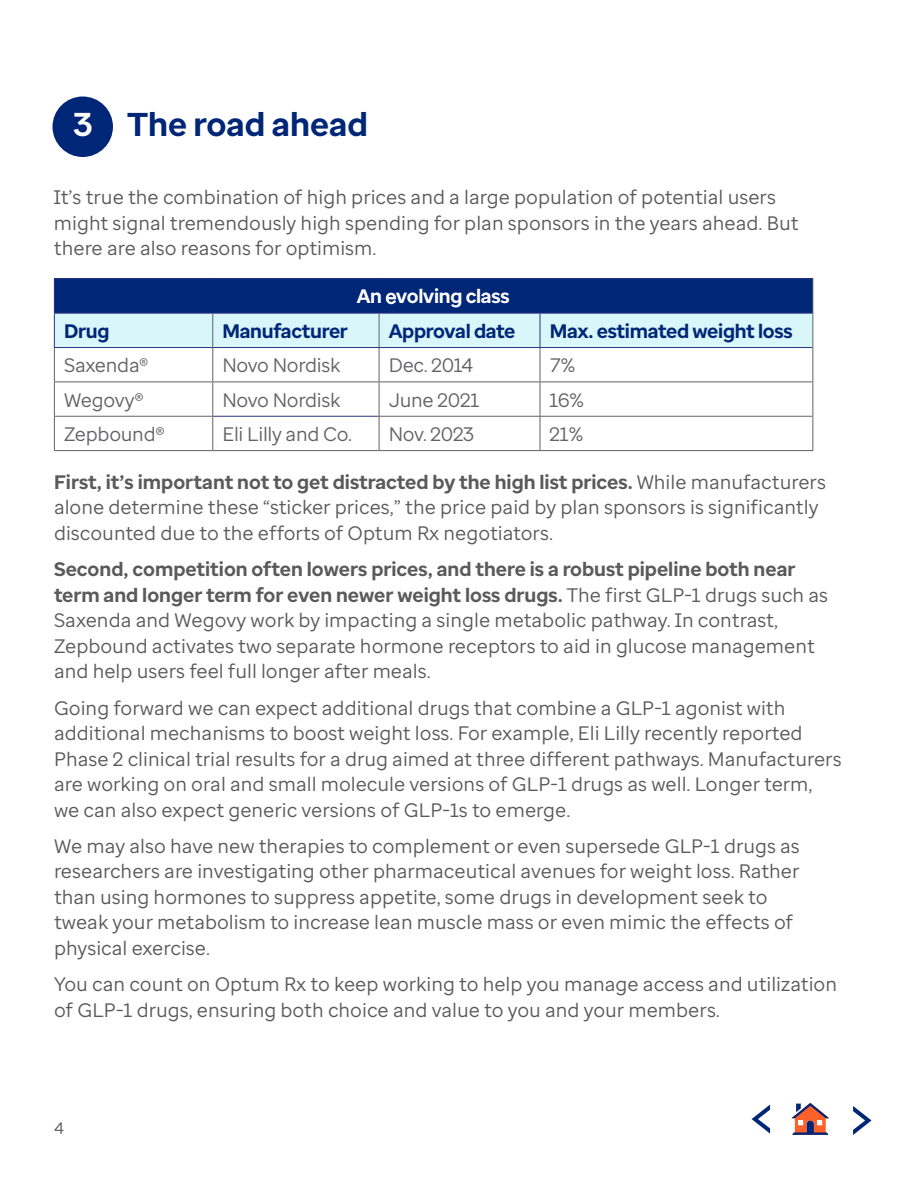
<style>
.page{position:relative;width:918px;height:1188px;background:#fff}
.page>*{position:absolute;margin:0;border:0;box-sizing:border-box;transform-origin:0 0}
.t1{font:54px "Optum Sans";color:#002677}
.t2{font:700 33px "Optum Sans";color:#002677}
.t3{font:19.5px/25.5px "Optum Sans";color:#5a5a5a}
.t4{font:19.5px "Optum Sans";letter-spacing:-.015em;color:#636366}
.t5{font:700 19.5px "Optum Sans";letter-spacing:-.015em;color:#002677}
.t6{font:700 19.5px "Optum Sans";letter-spacing:-.015em;color:#fff}
.t7{font:16.5px "Optum Sans";color:#5a5a5a}
.s1{color:#fff}
.s2{font-weight:400}
.s3{font-weight:700}
</style>
<div class="page">
<div style="left:52px;top:97px;width:61px;height:60px;background:#002677;border-radius:50%"></div>
<svg style="left:791px;top:1103px;width:38px;height:32px"></svg>
<div style="left:54px;top:279px;width:759px;height:34px;background:#002677"></div>
<svg style="left:55px;top:314px;width:757px;height:136px"></svg>
<hr style="left:212px;top:314px;width:1px;height:33px;background:#636366">
<hr style="left:379px;top:314px;width:1px;height:33px;background:#636366">
<hr style="left:812px;top:313px;width:1px;height:35px;background:#636366">
<hr style="left:812px;top:348px;width:1px;height:34px;background:#636366">
<hr style="left:54px;top:382px;width:159px;height:1px;background:#636366">
<hr style="left:213px;top:382px;width:166px;height:1px;background:#636366">
<hr style="left:379px;top:382px;width:161px;height:1px;background:#636366">
<hr style="left:379px;top:382px;width:1px;height:34px;background:#636366">
<hr style="left:540px;top:382px;width:273px;height:1px;background:#636366">
<hr style="left:540px;top:382px;width:1px;height:34px;background:#636366">
<hr style="left:812px;top:382px;width:1px;height:34px;background:#636366">
<hr style="left:54px;top:416px;width:159px;height:1px;background:#636366">
<hr style="left:379px;top:416px;width:161px;height:1px;background:#636366">
<hr style="left:379px;top:417px;width:1px;height:33px;background:#636366">
<hr style="left:540px;top:416px;width:273px;height:1px;background:#636366">
<hr style="left:540px;top:417px;width:1px;height:33px;background:#636366">
<hr style="left:812px;top:417px;width:1px;height:33px;background:#636366">
<hr style="left:213px;top:450px;width:166px;height:1px;background:#636366">
<hr style="left:540px;top:314px;width:1px;height:33px;background:#283582">
<hr style="left:379px;top:347px;width:161px;height:1px;background:#283582">
<hr style="left:540px;top:347px;width:272px;height:1px;background:#283582">
<hr style="left:213px;top:416px;width:166px;height:1px;background:#283582">
<hr style="left:54px;top:314px;width:1px;height:33px;background:#283582">
<hr style="left:54px;top:347px;width:159px;height:1px;background:#283582">
<hr style="left:54px;top:348px;width:1px;height:34px;background:#636366">
<hr style="left:54px;top:382px;width:1px;height:34px;background:#636366">
<hr style="left:54px;top:417px;width:1px;height:33px;background:#636366">
<hr style="left:54px;top:450px;width:159px;height:1px;background:#636366">
<hr style="left:213px;top:347px;width:166px;height:1px;background:#283582">
<hr style="left:212px;top:348px;width:1px;height:34px;background:#636366">
<hr style="left:379px;top:348px;width:1px;height:34px;background:#636366">
<hr style="left:540px;top:348px;width:1px;height:34px;background:#636366">
<hr style="left:212px;top:382px;width:1px;height:34px;background:#636366">
<hr style="left:212px;top:417px;width:1px;height:33px;background:#636366">
<hr style="left:379px;top:450px;width:161px;height:1px;background:#636366">
<hr style="left:540px;top:450px;width:273px;height:1px;background:#636366">
<hr style="left:54px;top:278px;width:159px;height:1px;background:#283582">
<hr style="left:54px;top:279px;width:1px;height:34px;background:#283582">
<hr style="left:213px;top:278px;width:166px;height:1px;background:#283582">
<hr style="left:379px;top:278px;width:161px;height:1px;background:#283582">
<hr style="left:540px;top:278px;width:273px;height:1px;background:#283582">
<hr style="left:54px;top:313px;width:159px;height:1px;background:#283582">
<hr style="left:213px;top:313px;width:166px;height:1px;background:#283582">
<hr style="left:379px;top:313px;width:161px;height:1px;background:#283582">
<hr style="left:540px;top:313px;width:272px;height:1px;background:#283582">
<hr style="left:812px;top:279px;width:1px;height:34px;background:#636366">
<h2 class="t2" style="left:74px;top:103px;width:296px"><span class="s1">3</span> The road ahead</h2>
<p class="t3" style="left:54px;top:185px;width:746px">It’s true the combination of high prices and a large population of potential users might signal tremendously high spending for plan sponsors in the years ahead. But there are also reasons for optimism.</p>
<p class="t6" style="left:357px;top:284px;width:155px">An <span class="s2">e</span>volving class</p>
<p class="t5" style="left:64px;top:318px;width:47px">Drug</p>
<p class="t5" style="left:222px;top:318px;width:127px">Manufacturer</p>
<p class="t5" style="left:389px;top:318px;width:128px">Approval date</p>
<p class="t5" style="left:550px;top:318px;width:245px">Max. estimated weight loss</p>
<p class="t4" style="left:64px;top:353px;width:86px">Saxenda®</p>
<p class="t4" style="left:222px;top:353px;width:120px">Novo Nordisk</p>
<p class="t4" style="left:389px;top:353px;width:86px">Dec. 2014</p>
<p class="t4" style="left:550px;top:353px;width:27px">7%</p>
<p class="t4" style="left:64px;top:387px;width:81px">Wegovy®</p>
<p class="t4" style="left:222px;top:387px;width:120px">Novo Nordisk</p>
<p class="t4" style="left:389px;top:387px;width:92px">June 2021</p>
<p class="t4" style="left:550px;top:387px;width:36px">16%</p>
<p class="t4" style="left:64px;top:421px;width:102px">Zepbound®</p>
<p class="t4" style="left:222px;top:421px;width:131px">Eli Lilly and Co.</p>
<p class="t4" style="left:389px;top:421px;width:87px">Nov. 2023</p>
<p class="t4" style="left:550px;top:421px;width:35px">21%</p>
<p class="t3" style="left:54px;top:469px;width:774px"><span class="s3">First, it’s important not to get distracted by the high list prices.</span> While manufacturers alone determine these “sticker prices,” the price paid by plan sponsors is significantly discounted due to the efforts of Optum Rx negotiators.</p>
<p class="t3" style="left:54px;top:556px;width:776px"><span class="s3">Second, competition often lowers prices, and there is a robust pipeline both near term and longer term for even newer weight loss drugs.</span> The first GLP-1 drugs such as Saxenda and Wegovy work by impacting a single metabolic pathway. In contrast, Zepbound activates two separate hormone receptors to aid in glucose management and help users feel full longer after meals.</p>
<p class="t3" style="left:54px;top:695px;width:789px">Going forward we can expect additional drugs that combine a GLP-1 agonist with additional mechanisms to boost weight loss. For example, Eli Lilly recently reported Phase 2 clinical trial results for a drug aimed at three different pathways. Manufacturers are working on oral and small molecule versions of GLP-1 drugs as well. Longer term, we can also expect generic versions of GLP-1s to emerge.</p>
<p class="t3" style="left:54px;top:833px;width:747px">We may also have new therapies to complement or even supersede GLP-1 drugs as researchers are investigating other pharmaceutical avenues for weight loss. Rather than using hormones to suppress appetite, some drugs in development seek to tweak your metabolism to increase lean muscle mass or even mimic the effects of physical exercise.</p>
<p class="t3" style="left:54px;top:971px;width:785px">You can count on Optum Rx to keep working to help you manage access and utilization of GLP-1 drugs, ensuring both choice and value to you and your members.</p>
<p class="t7" style="left:54px;top:1117px;width:11px">4</p>
<h1 class="t1" style="left:751px;top:1081px;width:23px">&lt;</h1>
<h1 class="t1" style="left:872px;top:1158px;width:23px;rotate:-180deg">&lt;</h1>
</div>
